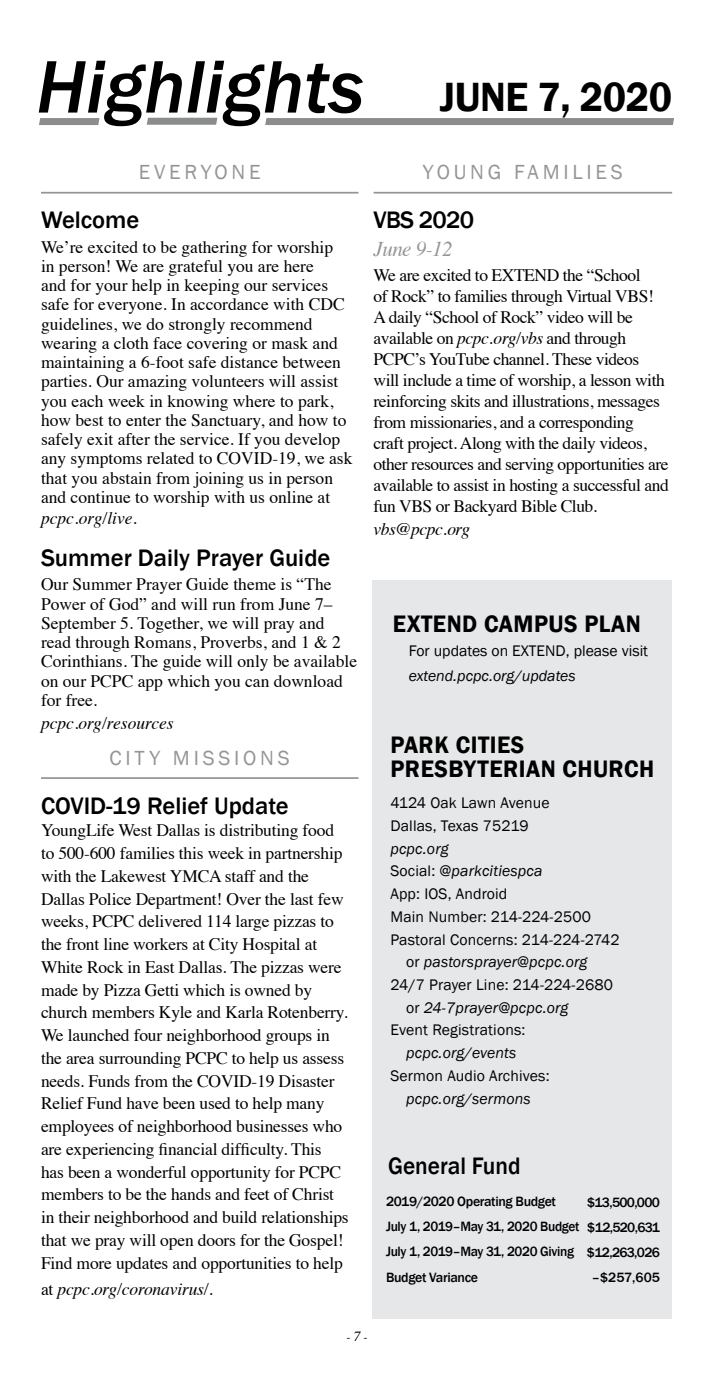
<style>
.page{position:relative;width:714px;height:1386px;background:#fff}
.page>*{position:absolute;margin:0;border:0;box-sizing:border-box;transform-origin:0 0}
.t1{font:italic 500 77px "Franklin Gothic";color:#000}
.t2{font:600 42px "Franklin Gothic";letter-spacing:-.01em;color:#000;scale:.95 1}
.t3{font:500 24.5px "Franklin Gothic";color:#000}
.t4{font:600 24.5px/24.5px "Franklin Gothic";letter-spacing:.02em;color:#000;scale:.95 1}
.t5{font:500 24.5px "Franklin Gothic";color:#000;scale:.95 1}
.t6{font:21px "Franklin Gothic";letter-spacing:.18em;color:#939598}
.t7{font:italic 21px "Times";letter-spacing:-.025em;color:#939598}
.t8{font:17.5px/19.2px "Times";letter-spacing:-.01em;color:#000}
.t9{font:italic 17.5px "Times";letter-spacing:-.01em;color:#000}
.t10{font:15.75px/22.8px "Franklin Gothic";letter-spacing:.01em;color:#000}
.t11{font:italic 15.75px "Franklin Gothic";letter-spacing:.01em;color:#000}
.t12{font:500 13.83px/25.2px "Franklin Gothic";letter-spacing:-.025em;color:#000}
.t13{font:500 13.83px/25.2px "Franklin Gothic";letter-spacing:-.05em;color:#000;text-align:center}
.t14{font:italic 12.25px "Times";color:#000}
.s1{font-style:normal}
.s2{font-style:italic}
.s3{font-size:14px}
</style>
<div class="page">
<hr style="left:41px;top:192px;width:318px;height:2px;background:#939598">
<hr style="left:41px;top:777px;width:318px;height:2px;background:#939598">
<div style="left:372px;top:580px;width:299px;height:739px;background:#e6e7e8"></div>
<hr style="left:374px;top:192px;width:298px;height:2px;background:#939598">
<div style="left:40px;top:118px;width:59px;height:7px;background:#8a8c8e"></div>
<div style="left:147px;top:118px;width:70px;height:7px;background:#8a8c8e"></div>
<div style="left:266px;top:118px;width:407px;height:7px;background:#8a8c8e"></div>
<h1 class="t1" style="left:36px;top:39px;width:329px">Highlights</h1>
<p class="t6" style="left:139px;top:159px;width:123px">EVERYONE</p>
<h3 class="t3" style="left:41px;top:205px;width:100px">Welcome</h3>
<p class="t8" style="left:41px;top:236px;width:313px">We’re excited to be gathering for worship<br>in person! We are grateful you are here<br>and for your help in keeping our services safe for everyone. In accordance with CDC guidelines, we do strongly recommend wearing a cloth face covering or mask and maintaining a 6-foot safe distance between parties. Our amazing volunteers will assist you each week in knowing where to park, how best to enter the Sanctuary, and how to safely exit after the service. If you develop any symptoms related to COVID-19, we ask that you abstain from joining us in person and continue to worship with us online at</p>
<p class="t9" style="left:41px;top:503px;width:98px">pcpc.org/live.</p>
<h3 class="t3" style="left:41px;top:543px;width:291px">Summer Daily Prayer Guide</h3>
<p class="t8" style="left:41px;top:573px;width:318px">Our Summer Prayer Guide theme is “The Power of God” and will run from June 7– September 5. Together, we will pray and read through Romans, Proverbs, and 1 &amp; 2<br>Corinthians. The guide will only be available on our PCPC app which you can download for free.</p>
<p class="t9" style="left:41px;top:708px;width:134px">pcpc.org/resources</p>
<p class="t6" style="left:110px;top:745px;width:182px">CITY MISSIONS</p>
<h3 class="t3" style="left:41px;top:790px;width:249px">COVID-19 Relief Update</h3>
<p class="t8" style="left:41px;top:818px;width:309px;line-height:22.8px">YoungLife West Dallas is distributing food to 500-600 families this week in partnership with the Lakewest YMCA staff and the Dallas Police Department! Over the last few weeks, PCPC delivered 114 large pizzas to the front line workers at City Hospital at White Rock in East Dallas. The pizzas were made by Pizza Getti which is owned by church members Kyle and Karla Rotenberry.<br>We launched four neighborhood groups in the area surrounding PCPC to help us assess needs. Funds from the COVID-19 Disaster Relief Fund have been used to help many employees of neighborhood businesses who are experiencing financial difficulty. This has been a wonderful opportunity for PCPC members to be the hands and feet of Christ in their neighborhood and build relationships that we pray will open doors for the Gospel!<br>Find more updates and opportunities to help</p>
<p class="t9" style="left:41px;top:1274px;width:173px"><span class="s1">at</span> pcpc.org/coronavirus/<span class="s1">.</span></p>
<h2 class="t2" style="left:440px;top:71px;width:246px">JUNE 7, 2020</h2>
<p class="t6" style="left:423px;top:159px;width:201px">YOUNG FAMILIES</p>
<h3 class="t3" style="left:374px;top:205px;width:102px">VBS 2020</h3>
<p class="t7" style="left:374px;top:231px;width:81px">June 9-12</p>
<p class="t8" style="left:374px;top:263px;width:297px;line-height:21px">We are excited to EXTEND the “School<br>of Rock” to families through Virtual VBS!<br>A daily “School of Rock” video will be available on <span class="s2">pcpc.org/vbs</span> and through PCPC’s YouTube channel. These videos will include a time of worship, a lesson with reinforcing skits and illustrations, messages from missionaries, and a corresponding<br>craft project. Along with the daily videos, other resources and serving opportunities are available to assist in hosting a successful and fun VBS or Backyard Bible Club.</p>
<p class="t9" style="left:374px;top:513px;width:98px">vbs@pcpc.org</p>
<h3 class="t4" style="left:393px;top:612px;width:262px">EXTEND CAMPUS PLAN</h3>
<p class="t10" style="left:409px;top:640px;width:241px">For updates on EXTEND, please visit</p>
<p class="t11" style="left:409px;top:666px;width:168px">extend.pcpc.org/updates</p>
<h3 class="t4" style="left:390px;top:733px;width:279px">PARK CITIES<br>PRESBYTERIAN CHURCH</h3>
<p class="t10" style="left:390px;top:792px;width:161px">4124 Oak Lawn Avenue<br>Dallas, Texas 75219</p>
<p class="t11" style="left:390px;top:838px;width:60px">pcpc.org</p>
<p class="t11" style="left:390px;top:861px;width:154px"><span class="s1">Social:</span> @parkcitiespca</p>
<p class="t10" style="left:390px;top:883px;width:119px">App: IOS, Android</p>
<p class="t10" style="left:390px;top:905px;width:202px">Main Number: 214-224-2500</p>
<p class="t10" style="left:390px;top:928px;width:231px">Pastoral Concerns: 214-224-2742</p>
<p class="t11" style="left:406px;top:952px;width:183px"><span class="s1">or</span> pastorsprayer@pcpc.org</p>
<p class="t10" style="left:390px;top:974px;width:224px">24/7 Prayer Line: 214-224-2680</p>
<p class="t11" style="left:406px;top:998px;width:164px"><span class="s1">or</span> 24-7prayer@pcpc.org</p>
<p class="t10" style="left:390px;top:1019px;width:137px">Event Registrations:</p>
<p class="t11" style="left:406px;top:1043px;width:112px">pcpc.org/events</p>
<p class="t10" style="left:390px;top:1065px;width:161px">Sermon Audio Archives:</p>
<p class="t11" style="left:406px;top:1089px;width:126px">pcpc.org/sermons</p>
<h3 class="t5" style="left:388px;top:1150px;width:141px">General Fund</h3>
<p class="t12" style="left:386px;top:1189px;width:195px">2019/2020 Operating Budget<br>July 1, 2019–May 31, 2020 Budget<br>July 1, 2019–May 31, 2020 Giving<br>Budget Variance</p>
<p class="t13" style="left:587px;top:1190px;width:75px">$13,500,000 $12,520,631 $12,263,026 –$257,605</p>
<p class="t14" style="left:346px;top:1330px;width:23px">- <span class="s3">7</span> -</p>
</div>
